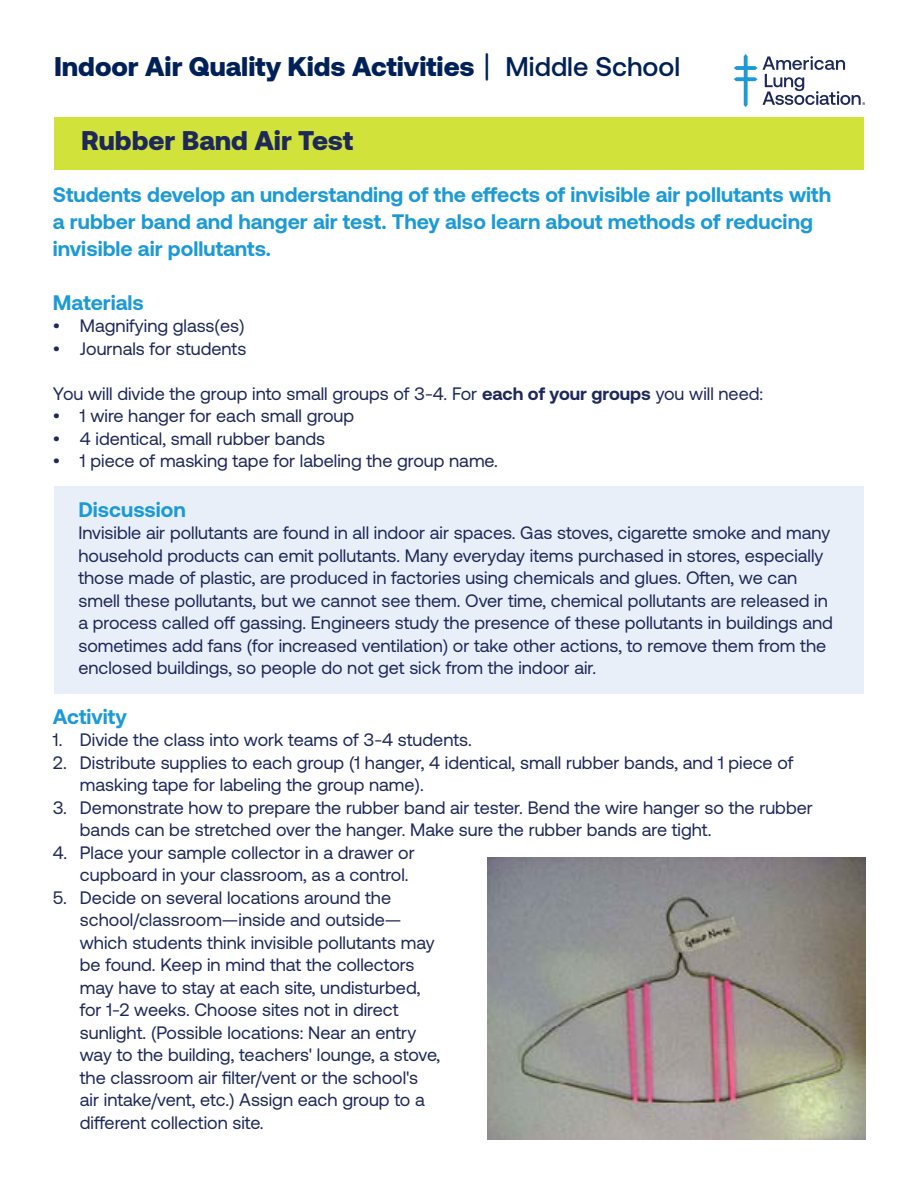
<style>
.page{position:relative;width:918px;height:1188px;background:#fff}
.page>*{position:absolute;margin:0;border:0;box-sizing:border-box;transform-origin:0 0}
.t1{font:900 27px "Aeonik";color:#002158}
.t2{font:900 27px "Aeonik";color:#1e2859}
.t3{font:700 21px/27px "Aeonik";color:#1c9ad6}
.t4{font:18px/22.5px "Aeonik";color:#1e2859}
.s1{font-family:"Comic Sans MS";font-weight:400}
.s2{font-weight:500}
.s3{font-weight:700}
</style>
<div class="page">
<div style="left:55px;top:486px;width:809px;height:207px;background:#e8eff9"></div>
<div style="left:54px;top:117px;width:810px;height:53px;background:#d1e33b"></div>
<svg style="left:734px;top:54px;width:131px;height:53px"></svg>
<img style="left:487px;top:857px;width:378px;height:283px">
<h1 class="t1" style="left:54px;top:50px;width:628px">Indoor Air Quality Kids Activities <span class="s1">|</span> <span class="s2">Middle School</span></h1>
<h1 class="t2" style="left:81px;top:125px;width:274px">Rubber Band Air Test</h1>
<p class="t3" style="left:53px;top:180px;width:780px">Students develop an understanding of the effects of invisible air pollutants with a rubber band and hanger air test. They also learn about methods of reducing invisible air pollutants.</p>
<p class="t3" style="left:53px;top:288px;width:93px">Materials</p>
<p class="t4" style="left:53px;top:315px;width:193px">• Magnifying glass(es)</p>
<p class="t4" style="left:53px;top:337px;width:195px">• Journals for students</p>
<p class="t4" style="left:53px;top:382px;width:712px">You will divide the group into small groups of 3-4. For <span class="s3">each of your groups</span> you will need:</p>
<p class="t4" style="left:53px;top:405px;width:303px">• 1 wire hanger for each small group</p>
<p class="t4" style="left:53px;top:427px;width:274px">• 4 identical, small rubber bands</p>
<p class="t4" style="left:53px;top:450px;width:446px">• 1 piece of masking tape for labeling the group name.</p>
<p class="t3" style="left:78px;top:495px;width:109px">Discussion</p>
<p class="t4" style="left:78px;top:522px;width:756px">Invisible air pollutants are found in all indoor air spaces. Gas stoves, cigarette smoke and many household products can emit pollutants. Many everyday items purchased in stores, especially those made of plastic, are produced in factories using chemicals and glues. Often, we can smell these pollutants, but we cannot see them. Over time, chemical pollutants are released in a process called off gassing. Engineers study the presence of these pollutants in buildings and sometimes add fans (for increased ventilation) or take other actions, to remove them from the enclosed buildings, so people do not get sick from the indoor air.</p>
<p class="t3" style="left:53px;top:702px;width:75px">Activity</p>
<p class="t4" style="left:53px;top:729px;width:420px">1. Divide the class into work teams of 3-4 students.</p>
<p class="t4" style="left:80px;top:751px;width:715px;text-indent:-27px">2. Distribute supplies to each group (1 hanger, 4 identical, small rubber bands, and 1 piece of masking tape for labeling the group name).</p>
<p class="t4" style="left:80px;top:796px;width:734px;text-indent:-27px">3. Demonstrate how to prepare the rubber band air tester. Bend the wire hanger so the rubber bands can be stretched over the hanger. Make sure the rubber bands are tight.</p>
<p class="t4" style="left:80px;top:841px;width:336px;text-indent:-27px">4. Place your sample collector in a drawer or cupboard in your classroom, as a control.</p>
<p class="t4" style="left:80px;top:886px;width:362px;text-indent:-27px">5. Decide on several locations around the school/classroom—inside and outside— which students think invisible pollutants may be found. Keep in mind that the collectors may have to stay at each site, undisturbed, for 1-2 weeks. Choose sites not in direct sunlight. (Possible locations: Near an entry way to the building, teachers' lounge, a stove, the classroom air filter/vent or the school's air intake/vent, etc.) Assign each group to a different collection site.</p>
</div>
